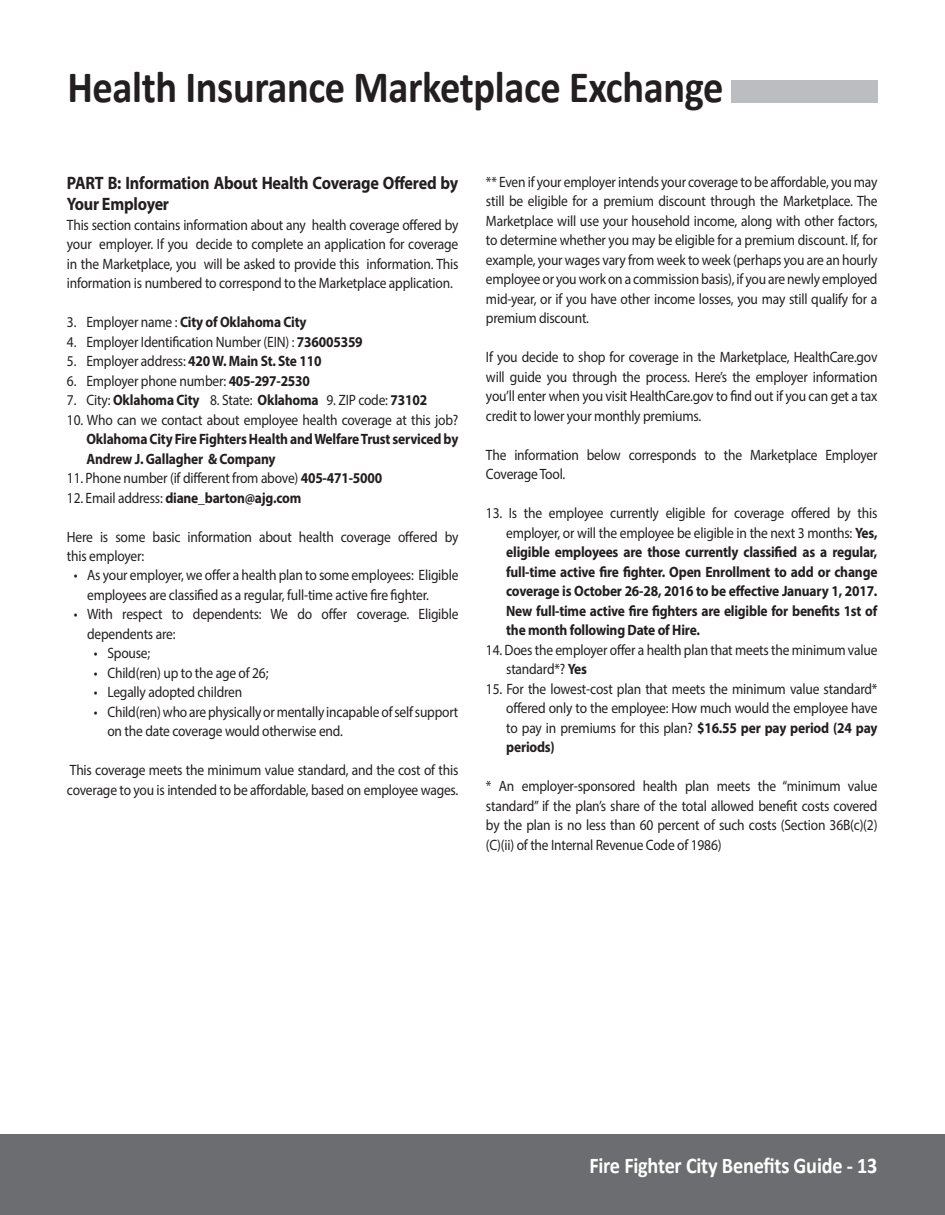
<style>
.page{position:relative;width:945px;height:1215px;background:#fff}
.page>*{position:absolute;margin:0;border:0;box-sizing:border-box;transform-origin:0 0}
.t1{font:700 45px "Calibri";letter-spacing:-.01em;color:#231f20;scale:.9 1}
.t2{font:700 22.5px "Calibri";letter-spacing:-.01em;color:#fff;scale:.9 1}
.t3{font:700 18px/21px "Myriad Pro";letter-spacing:-.015em;color:#231f20;scale:.9 1}
.t4{font:15px/19.5px "Myriad Pro";letter-spacing:-.015em;color:#231f20;scale:.9 1}
.t5{font:700 15px/19.5px "Myriad Pro";letter-spacing:-.015em;color:#231f20;scale:.9 1}
.s1{font-weight:400}
.s2{font-weight:700}
</style>
<div class="page">
<div style="left:0;top:1134px;width:945px;height:81px;background:#6c6d70"></div>
<div style="left:731px;top:80px;width:147px;height:23px;background:#bcbdc0"></div>
<h1 class="t1" style="left:68px;top:58px;width:730px">Health Insurance Marketplace Exchange</h1>
<p class="t3" style="left:67px;top:172px;width:436px">PART B: Information About Health Coverage Offered by<br>Your Employer</p>
<p class="t4" style="left:67px;top:214px;width:437px;text-align:justify">This section contains information about any health coverage offered by your employer. If you decide to complete an application for coverage in the Marketplace, you will be asked to provide this information. This information is numbered to correspond to the Marketplace application.</p>
<p class="t5" style="left:67px;top:312px;width:268px"><span class="s1">3. Employer name :</span> City of Oklahoma City</p>
<p class="t4" style="left:67px;top:331px;width:330px">4. Employer Identification Number (EIN) : <span class="s2">736005359</span></p>
<p class="t4" style="left:67px;top:351px;width:284px">5. Employer address: <span class="s2">420 W. Main St. Ste 110</span></p>
<p class="t4" style="left:67px;top:370px;width:272px">6. Employer phone number: <span class="s2">405-297-2530</span></p>
<p class="t4" style="left:67px;top:390px;width:402px">7. City: <span class="s2">Oklahoma City</span> 8. State: <span class="s2">Oklahoma</span> 9. ZIP code: <span class="s2">73102</span></p>
<p class="t4" style="left:67px;top:409px;width:436px">10. Who can we contact about employee health coverage at this job?</p>
<p class="t5" style="left:86px;top:429px;width:415px">Oklahoma City Fire Fighters Health and Welfare Trust serviced by<br>Andrew J. Gallagher &amp; Company</p>
<p class="t4" style="left:67px;top:468px;width:352px">11. Phone number (if different from above) <span class="s2">405-471-5000</span></p>
<p class="t5" style="left:67px;top:487px;width:262px"><span class="s1">12. Email address:</span> diane_barton@ajg.com</p>
<p class="t4" style="left:67px;top:526px;width:436px">Here is some basic information about health coverage offered by this employer:</p>
<p class="t4" style="left:87px;top:565px;width:414px;text-indent:-14px">• As your employer, we offer a health plan to some employees: Eligible employees are classified as a regular, full-time active fire fighter.</p>
<p class="t4" style="left:87px;top:604px;width:414px;text-indent:-14px">• With respect to dependents: We do offer coverage. Eligible dependents are:</p>
<p class="t4" style="left:94px;top:643px;width:64px">• Spouse;</p>
<p class="t4" style="left:94px;top:663px;width:195px">• Child(ren) up to the age of 26;</p>
<p class="t4" style="left:94px;top:682px;width:166px">• Legally adopted children</p>
<p class="t4" style="left:107px;top:702px;width:391px;text-indent:-14px">• Child(ren) who are physically or mentally incapable of self support on the date coverage would otherwise end.</p>
<p class="t4" style="left:67px;top:760px;width:437px">This coverage meets the minimum value standard, and the cost of this coverage to you is intended to be affordable, based on employee wages.</p>
<p class="t4" style="left:486px;top:172px;width:437px;text-align:justify">** Even if your employer intends your coverage to be affordable, you may still be eligible for a premium discount through the Marketplace. The Marketplace will use your household income, along with other factors, to determine whether you may be eligible for a premium discount. If, for example, your wages vary from week to week (perhaps you are an hourly employee or you work on a commission basis), if you are newly employed mid-year, or if you have other income losses, you may still qualify for a premium discount.</p>
<p class="t4" style="left:486px;top:347px;width:437px;text-align:justify">If you decide to shop for coverage in the Marketplace, HealthCare.gov will guide you through the process. Here’s the employer information you’ll enter when you visit HealthCare.gov to find out if you can get a tax credit to lower your monthly premiums.</p>
<p class="t4" style="left:486px;top:445px;width:437px">The information below corresponds to the Marketplace Employer<br>Coverage Tool.</p>
<p class="t5" style="left:506px;top:503px;width:414px;text-align:justify;text-indent:-20px"><span class="s1">13. Is the employee currently eligible for coverage offered by this employer, or will the employee be eligible in the next 3 months:</span> Yes, eligible employees are those currently classified as a regular, full-time active fire fighter. Open Enrollment to add or change coverage is October 26-28, 2016 to be effective January 1, 2017.<br>New full-time active fire fighters are eligible for benefits 1st of the month following Date of Hire.</p>
<p class="t4" style="left:506px;top:640px;width:414px;text-indent:-20px">14. Does the employer offer a health plan that meets the minimum value standard*? <span class="s2">Yes</span></p>
<p class="t4" style="left:506px;top:679px;width:414px;text-align:justify;text-indent:-20px">15. For the lowest-cost plan that meets the minimum value standard* offered only to the employee: How much would the employee have to pay in premiums for this plan? <span class="s2">$16.55 per pay period (24 pay periods)</span></p>
<p class="t4" style="left:486px;top:776px;width:437px;text-align:justify">* An employer-sponsored health plan meets the “minimum value standard” if the plan’s share of the total allowed benefit costs covered by the plan is no less than 60 percent of such costs (Section 36B(c)(2) (C)(ii) of the Internal Revenue Code of 1986)</p>
<h2 class="t2" style="left:589px;top:1151px;width:322px">Fire Fighter City Benefits Guide - 13</h2>
</div>
